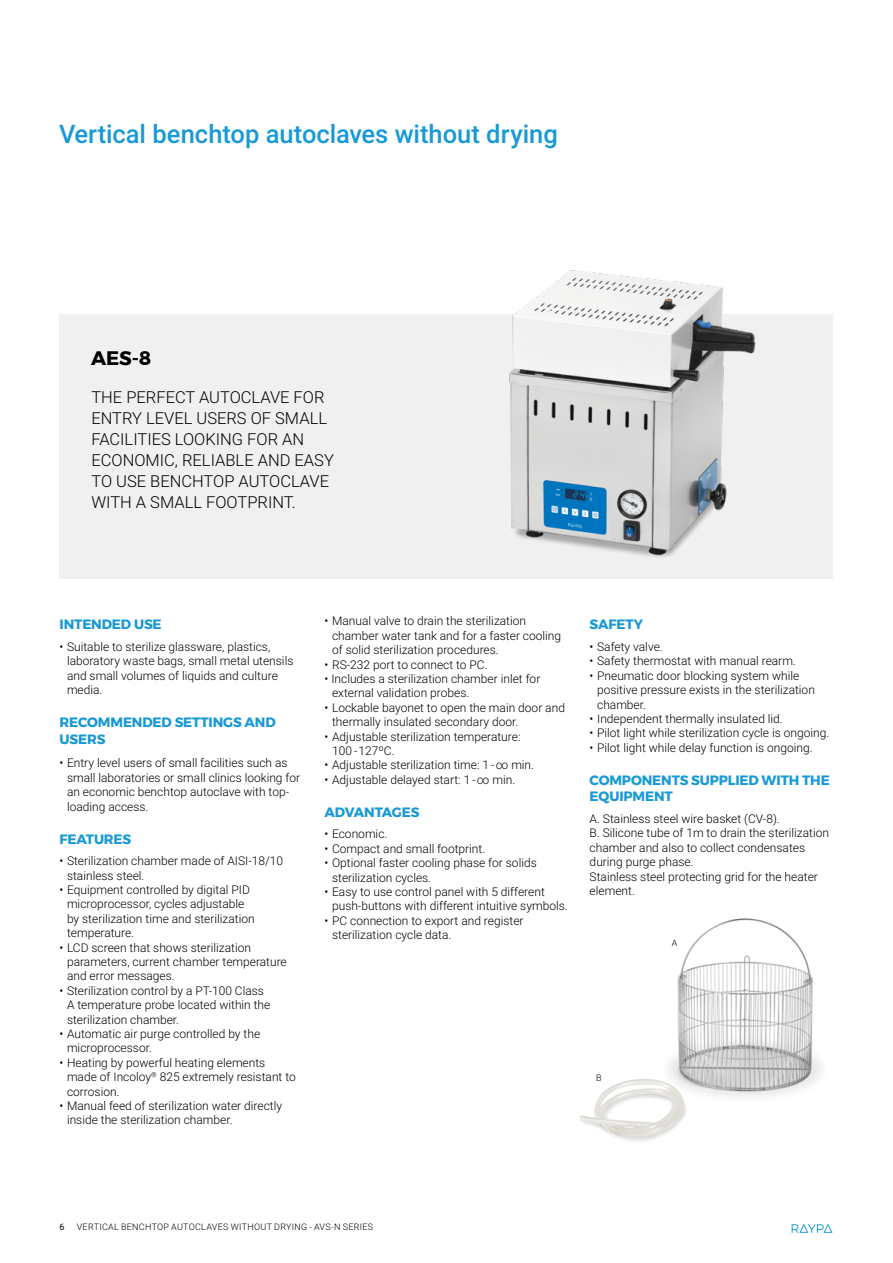
<style>
.page{position:relative;width:893px;height:1263px;background:#fff}
.page>*{position:absolute;margin:0;border:0;box-sizing:border-box;transform-origin:0 0}
.t1{font:500 25.5px "Roboto";color:#1899d6}
.t2{font:700 19.5px "Montserrat";color:#000}
.t3{font:300 16.5px/21px "Roboto";color:#000}
.t4{font:700 13.5px/16.5px "Montserrat";letter-spacing:-.01em;color:#1899d6}
.t5{font:300 12px/14.4px "Roboto";color:#000}
.t6{font:300 9px "Roboto";letter-spacing:.03em;color:#000}
.t7{font:9px "Roboto";color:#000}
</style>
<div class="page">
<svg style="left:792px;top:1224px;width:40px;height:9px"></svg>
<img style="left:668px;top:918px;width:154px;height:180px">
<img style="left:580px;top:1074px;width:117px;height:68px">
<div style="left:60px;top:314px;width:773px;height:265px;background:#f0f0f0"></div>
<img style="left:509px;top:270px;width:247px;height:287px">
<h1 class="t1" style="left:59px;top:116px;width:500px">Vertical benchtop autoclaves without drying</h1>
<h2 class="t2" style="left:91px;top:342px;width:62px">AES-8</h2>
<h3 class="t3" style="left:91px;top:386px;width:244px">THE PERFECT AUTOCLAVE FOR<br>ENTRY LEVEL USERS OF SMALL<br>FACILITIES LOOKING FOR AN<br>ECONOMIC, RELIABLE AND EASY<br>TO USE BENCHTOP AUTOCLAVE<br>WITH A SMALL FOOTPRINT.</h3>
<p class="t4" style="left:60px;top:616px;width:104px">INTENDED USE</p>
<p class="t5" style="left:67px;top:639px;width:228px;text-indent:-8px">• Suitable to sterilize glassware, plastics, laboratory waste bags, small metal utensils and small volumes of liquids and culture media.</p>
<p class="t4" style="left:60px;top:714px;width:218px">RECOMMENDED SETTINGS AND<br>USERS</p>
<p class="t5" style="left:67px;top:755px;width:235px;text-indent:-8px">• Entry level users of small facilities such as small laboratories or small clinics looking for an economic benchtop autoclave with top&shy;loading access.</p>
<p class="t4" style="left:60px;top:831px;width:73px">FEATURES</p>
<p class="t5" style="left:67px;top:853px;width:218px;text-indent:-8px">• Sterilization chamber made of AISI-18/10 stainless steel.</p>
<p class="t5" style="left:67px;top:882px;width:189px;text-indent:-8px">• Equipment controlled by digital PID microprocessor, cycles adjustable by sterilization time and sterilization temperature.</p>
<p class="t5" style="left:67px;top:940px;width:221px;text-indent:-8px">• LCD screen that shows sterilization parameters, current chamber temperature and error messages.</p>
<p class="t5" style="left:67px;top:983px;width:205px;text-indent:-8px">• Sterilization control by a PT-100 Class<br>A temperature probe located within the sterilization chamber.</p>
<p class="t5" style="left:67px;top:1026px;width:195px;text-indent:-8px">• Automatic air purge controlled by the microprocessor.</p>
<p class="t5" style="left:67px;top:1055px;width:230px;text-indent:-7px">• Heating by powerful heating elements made of Incoloy<sup>®</sup> 825 extremely resistant to corrosion.</p>
<p class="t5" style="left:67px;top:1098px;width:217px;text-indent:-8px">• Manual feed of sterilization water directly inside the sterilization chamber.</p>
<p class="t5" style="left:332px;top:613px;width:231px;text-indent:-8px">• Manual valve to drain the sterilization chamber water tank and for a faster cooling of solid sterilization procedures.</p>
<p class="t5" style="left:325px;top:657px;width:165px">• RS-232 port to connect to PC.</p>
<p class="t5" style="left:332px;top:671px;width:210px;text-indent:-8px">• Includes a sterilization chamber inlet for external validation probes.</p>
<p class="t5" style="left:332px;top:700px;width:234px;text-indent:-8px">• Lockable bayonet to open the main door and thermally insulated secondary door.</p>
<p class="t5" style="left:332px;top:729px;width:190px;text-indent:-8px">• Adjustable sterilization temperature:<br>100 - 127ºC.</p>
<p class="t5" style="left:325px;top:757px;width:211px">• Adjustable sterilization time: 1 - ∞ min.</p>
<p class="t5" style="left:325px;top:772px;width:192px">• Adjustable delayed start: 1 - ∞ min.</p>
<p class="t4" style="left:325px;top:804px;width:96px">ADVANTAGES</p>
<p class="t5" style="left:325px;top:826px;width:64px">• Economic.</p>
<p class="t5" style="left:325px;top:841px;width:162px">• Compact and small footprint.</p>
<p class="t5" style="left:332px;top:855px;width:206px;text-indent:-8px">• Optional faster cooling phase for solids sterilization cycles.</p>
<p class="t5" style="left:332px;top:884px;width:237px;text-indent:-8px">• Easy to use control panel with 5 different push-buttons with different intuitive symbols.</p>
<p class="t5" style="left:332px;top:913px;width:193px;text-indent:-8px">• PC connection to export and register sterilization cycle data.</p>
<p class="t4" style="left:590px;top:616px;width:55px">SAFETY</p>
<p class="t5" style="left:590px;top:639px;width:75px">• Safety valve.</p>
<p class="t5" style="left:590px;top:653px;width:208px">• Safety thermostat with manual rearm.</p>
<p class="t5" style="left:597px;top:668px;width:219px;text-indent:-8px">• Pneumatic door blocking system while positive pressure exists in the sterilization chamber.</p>
<p class="t5" style="left:590px;top:711px;width:195px">• Independent thermally insulated lid.</p>
<p class="t5" style="left:590px;top:725px;width:241px">• Pilot light while sterilization cycle is ongoing.</p>
<p class="t5" style="left:590px;top:740px;width:225px">• Pilot light while delay function is ongoing.</p>
<p class="t4" style="left:590px;top:772px;width:242px">COMPONENTS SUPPLIED WITH THE<br>EQUIPMENT</p>
<p class="t5" style="left:590px;top:811px;width:241px">A. Stainless steel wire basket (CV-8).<br>B. Silicone tube of 1m to drain the sterilization chamber and also to collect condensates during purge phase.<br>Stainless steel protecting grid for the heater element.</p>
<p class="t6" style="left:672px;top:936px;width:7px">A</p>
<p class="t6" style="left:596px;top:1071px;width:7px">B</p>
<p class="t7" style="left:60px;top:1220px;width:7px">6</p>
<p class="t6" style="left:77px;top:1220px;width:298px">VERTICAL BENCHTOP AUTOCLAVES WITHOUT DRYING - AVS-N SERIES</p>
</div>
